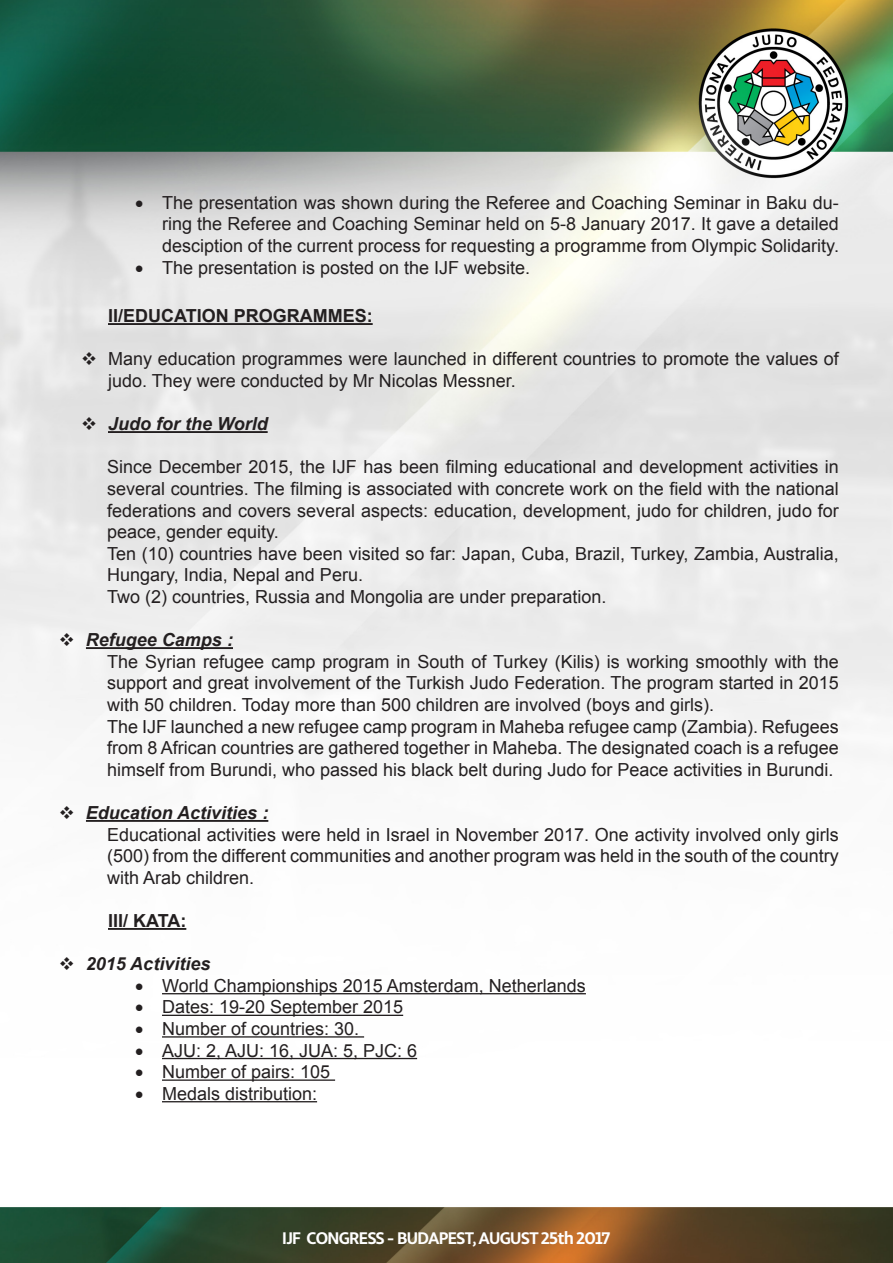
<style>
.page{position:relative;width:893px;height:1263px;background:#fff}
.page>*{position:absolute;margin:0;border:0;box-sizing:border-box;transform-origin:0 0}
.t1{font:18px/21.6px "Arial";color:#231f20;text-align:justify}
.t2{font:italic 700 18px "Arial";color:#231f20}
.t3{font:700 18px "Libertad";letter-spacing:-.04em;color:#fff}
.List_Paragraph{font:700 18px "Arial";color:#231f20}
</style>
<div class="page">
<img style="left:0;top:0;width:893px;height:1263px">
<hr style="left:108px;top:323px;width:265px;height:2px;background:#231f20">
<hr style="left:108px;top:431px;width:160px;height:2px;background:#231f20">
<hr style="left:86px;top:647px;width:147px;height:2px;background:#231f20">
<hr style="left:86px;top:820px;width:182px;height:2px;background:#231f20">
<hr style="left:108px;top:928px;width:78px;height:2px;background:#231f20">
<hr style="left:162px;top:993px;width:424px;height:1px;background:#231f20">
<hr style="left:162px;top:1015px;width:241px;height:1px;background:#231f20">
<hr style="left:162px;top:1036px;width:202px;height:1px;background:#231f20">
<hr style="left:162px;top:1058px;width:255px;height:1px;background:#231f20">
<hr style="left:162px;top:1079px;width:173px;height:2px;background:#231f20">
<hr style="left:162px;top:1101px;width:155px;height:1px;background:#231f20">
<svg style="left:97px;top:365px;width:18px;height:1px"></svg>
<svg style="left:97px;top:430px;width:18px;height:1px"></svg>
<svg style="left:75px;top:646px;width:18px;height:1px"></svg>
<svg style="left:75px;top:819px;width:18px;height:1px"></svg>
<svg style="left:75px;top:970px;width:18px;height:1px"></svg>
<p class="t1" style="left:162px;top:192px;width:678px;text-indent:-27px">• The presentation was shown during the Referee and Coaching Seminar in Baku du&shy;ring the Referee and Coaching Seminar held on 5-8 January 2017. It gave a detailed desciption of the current process for requesting a programme from Olympic Solidarity.</p>
<p class="t1" style="left:135px;top:257px;width:397px">• The presentation is posted on the IJF website.</p>
<p class="List_Paragraph" style="left:108px;top:304px;width:266px">II/EDUCATION PROGRAMMES:</p>
<p class="t1" style="left:108px;top:348px;width:732px;text-indent:-27px">❖ Many education programmes were launched in different countries to promote the values of judo. They were conducted by Mr Nicolas Messner.</p>
<p class="t2" style="left:81px;top:412px;width:188px">❖ Judo for the World</p>
<p class="t1" style="left:107px;top:456px;width:733px">Since December 2015, the IJF has been filming educational and development activities in several countries. The filming is associated with concrete work on the field with the national federations and covers several aspects: education, development, judo for children, judo for peace, gender equity.</p>
<p class="t1" style="left:107px;top:543px;width:733px">Ten (10) countries have been visited so far: Japan, Cuba, Brazil, Turkey, Zambia, Australia,<br>Hungary, India, Nepal and Peru.</p>
<p class="t1" style="left:107px;top:586px;width:501px">Two (2) countries, Russia and Mongolia are under preparation.</p>
<p class="t2" style="left:59px;top:628px;width:176px">❖ Refugee Camps :</p>
<p class="t1" style="left:107px;top:651px;width:733px">The Syrian refugee camp program in South of Turkey (Kilis) is working smoothly with the support and great involvement of the Turkish Judo Federation. The program started in 2015 with 50 children. Today more than 500 children are involved (boys and girls).</p>
<p class="t1" style="left:107px;top:716px;width:733px">The IJF launched a new refugee camp program in Maheba refugee camp (Zambia). Refugees from 8 African countries are gathered together in Maheba. The designated coach is a refugee himself from Burundi, who passed his black belt during Judo for Peace activities in Burundi.</p>
<p class="t2" style="left:59px;top:801px;width:211px">❖ Education Activities :</p>
<p class="t1" style="left:107px;top:824px;width:733px">Educational activities were held in Israel in November 2017. One activity involved only girls (500) from the different communities and another program was held in the south of the country with Arab children.</p>
<p class="List_Paragraph" style="left:108px;top:909px;width:80px">III/ KATA:</p>
<p class="t2" style="left:59px;top:952px;width:153px">❖ 2015 Activities</p>
<p class="t1" style="left:135px;top:975px;width:452px">• World Championships 2015 Amsterdam, Netherlands</p>
<p class="t1" style="left:135px;top:996px;width:270px">• Dates: 19-20 September 2015</p>
<p class="t1" style="left:135px;top:1018px;width:226px">• Number of countries: 30.</p>
<p class="t1" style="left:135px;top:1040px;width:284px">• AJU: 2, AJU: 16, JUA: 5, PJC: 6</p>
<p class="t1" style="left:135px;top:1061px;width:197px">• Number of pairs: 105</p>
<p class="t1" style="left:135px;top:1083px;width:184px">• Medals distribution:</p>
<p class="t3" style="left:282px;top:1226px;width:330px">IJF CONGRESS - BUDAPEST, AUGUST 25th 2017</p>
</div>
